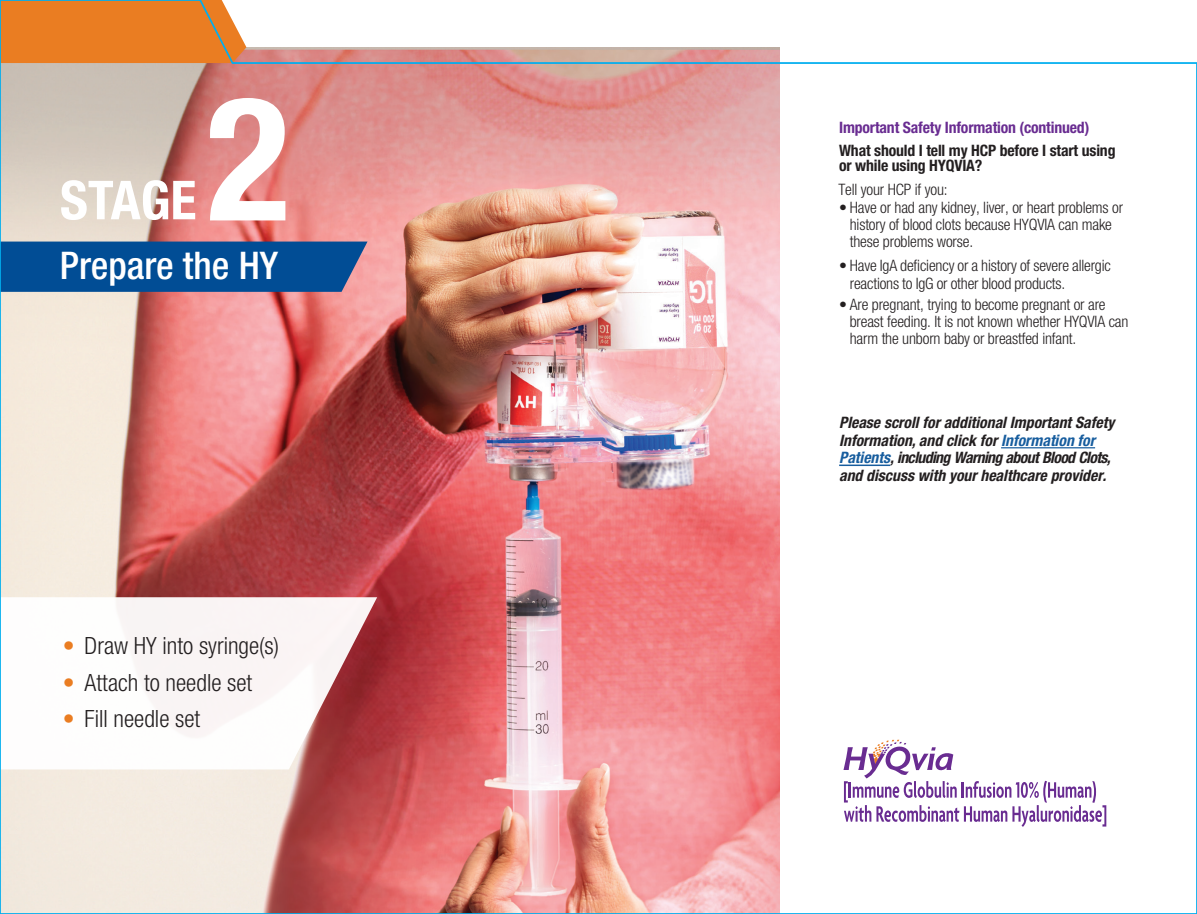
<style>
.page{position:relative;width:1197px;height:914px;background:#fff}
.page>*{position:absolute;margin:0;border:0;box-sizing:border-box;transform-origin:0 0}
.t1{font:700 condensed 172.9px "Helvetica Neue LT Std";color:#fff}
.t2{font:700 condensed 53.73px "Helvetica Neue LT Std";color:#fff}
.t3{font:500 condensed 38.15px "Helvetica Neue LT Std";color:#fff}
.t4{font:300 condensed 23.8px "Helvetica Neue LT Std";color:#231f20}
.t5{font:300 condensed 15.75px/17px "Helvetica Neue LT Std";letter-spacing:-.01em;color:#231f20}
.t6{font:italic 700 condensed 15.75px/17.5px "Helvetica Neue LT Std";color:#231f20}
.t7{font:700 condensed 15.75px/15.4px "Helvetica Neue LT Std";letter-spacing:-.01em;color:#231f20}
.t8{font:700 condensed 15.75px "Helvetica Neue LT Std";letter-spacing:-.01em;color:#692c91}
.s1{color:#ea7d22}
.s2{color:#175d9e}
</style>
<div class="page">
<img style="left:0;top:0;width:1197px;height:914px">
<hr style="left:1001px;top:447px;width:94px;height:1px;background:#175d9e">
<hr style="left:839px;top:465px;width:51px;height:1px;background:#175d9e">
<p class="t2" style="left:60px;top:168px;width:138px">STAGE</p>
<p class="t1" style="left:207px;top:54px;width:84px">2</p>
<p class="t3" style="left:60px;top:242px;width:220px">Prepare the HY</p>
<p class="t4" style="left:63px;top:631px;width:218px"><span class="s1">•</span> Draw HY into syringe(s)</p>
<p class="t4" style="left:63px;top:668px;width:191px"><span class="s1">•</span> Attach to needle set</p>
<p class="t4" style="left:63px;top:705px;width:139px"><span class="s1">•</span> Fill needle set</p>
<p class="t8" style="left:839px;top:118px;width:252px">Important Safety Information (continued)</p>
<p class="t7" style="left:839px;top:142px;width:278px">What should I tell my HCP before I start using or while using HYQVIA?</p>
<p class="t5" style="left:838px;top:181px;width:111px">Tell your HCP if you:</p>
<p class="t5" style="left:850px;top:199px;width:275px;text-indent:-11px">• Have or had any kidney, liver, or heart problems or history of blood clots because HYQVIA can make these problems worse.</p>
<p class="t5" style="left:850px;top:256px;width:263px;line-height:17.8px;text-indent:-11px">• Have IgA deficiency or a history of severe allergic reactions to IgG or other blood products.</p>
<p class="t5" style="left:850px;top:296px;width:280px;text-indent:-11px">• Are pregnant, trying to become pregnant or are breast feeding. It is not known whether HYQVIA can harm the unborn baby or breastfed infant.</p>
<p class="t6" style="left:839px;top:414px;width:277px">Please scroll for additional Important Safety Information, and click for <span class="s2">Information for Patients</span>, including Warning about Blood Clots, and discuss with your healthcare provider.</p>
</div>
